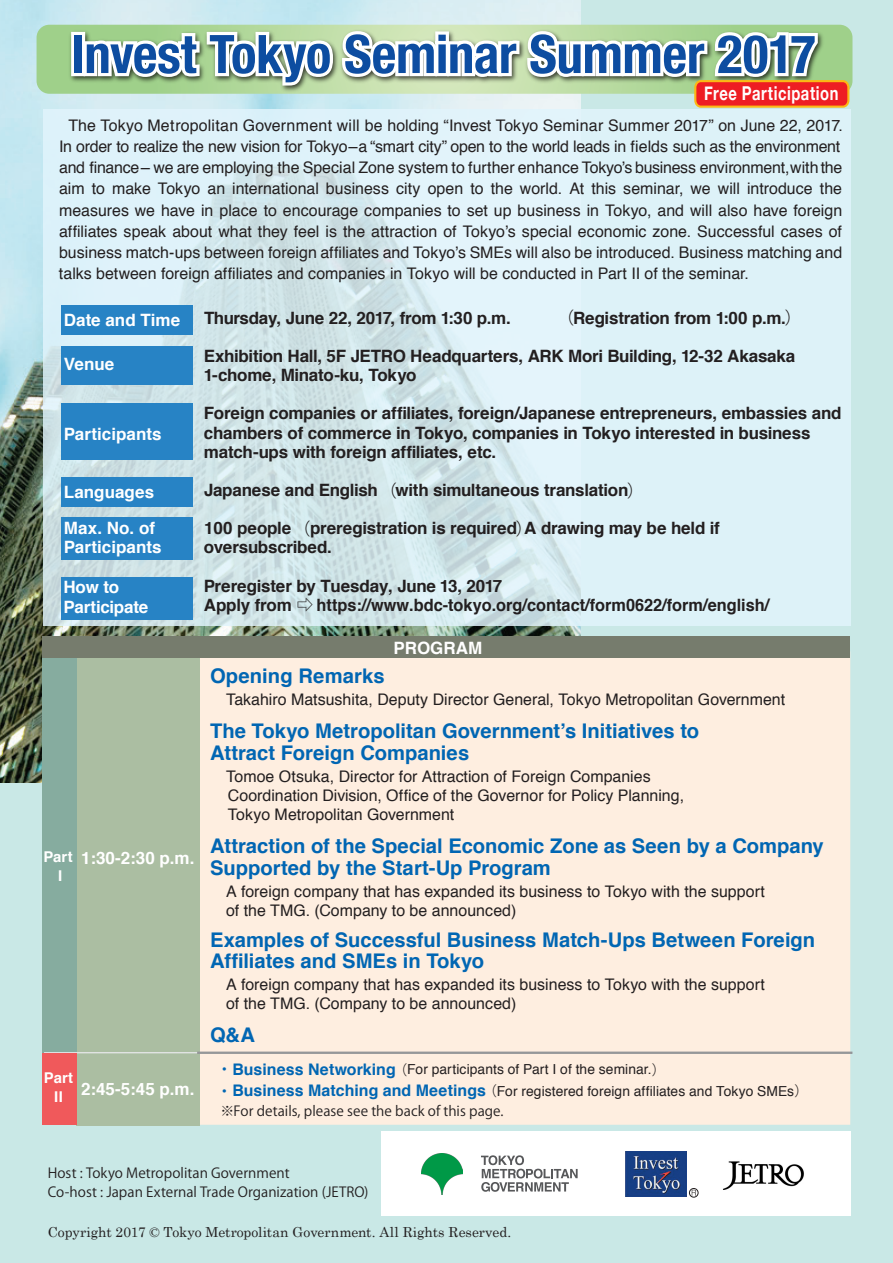
<style>
.page{position:relative;width:893px;height:1263px;background:#c9e8e6}
.page>*{position:absolute;margin:0;border:0;box-sizing:border-box;transform-origin:0 0}
.t1{font:700 condensed 53.1px "Helvetica Neue";letter-spacing:-.01em;color:#0d4da1}
.t2{font:700 20.25px/21.3px "Helvetica";color:#0166b3}
.t3{font:700 19.2px "Helvetica Neue";letter-spacing:.04em;color:#fff;scale:.77 1}
.t4{font:700 16.95px/19.2px "Helvetica";letter-spacing:-.015em;color:#231f20}
.t5{font:700 16.95px/36.2px "Helvetica";color:#fff}
.t6{font:15.9px/21.3px "Helvetica";color:#231f20}
.t7{font:700 14.85px/19.2px "Helvetica";letter-spacing:.01em;color:#fff;text-align:center}
.t8{font:13.8px/21.3px "Helvetica";letter-spacing:.005em;color:#231f20}
.t9{font:13.8px/19.2px "Koz Go Pro";letter-spacing:.005em;color:#231f20}
.t10{font:13.8px "Century";color:#231f20}
.s1{font-family:"Koz Go Pro";font-weight:400}
.s2{font-family:"Gothic MB101 Pro De"}
.s3{font-family:"Koz Go Pro";font-size:15.9px;color:#0166b3}
.s4{font-weight:700;font-size:15.9px;color:#0166b3}
.s5{font-family:"Koz Go Pro"}
</style>
<div class="page">
<img style="left:0;top:0;width:580px;height:783px">
<svg style="left:43px;top:109px;width:807px;height:516px;fill:#ddf2f8"></svg>
<div style="left:37px;top:25px;width:815px;height:69px;background:#9fd08a"></div>
<img style="left:64px;top:20px;width:766px;height:77px">
<div style="left:71px;top:32px;width:14px;height:44px;border:6px solid #fff"></div>
<div style="left:381px;top:1131px;width:470px;height:84px;background:#fff"></div>
<svg style="left:481px;top:1155px;width:97px;height:37px"></svg>
<img style="left:421px;top:1153px;width:41px;height:41px">
<img style="left:626px;top:1151px;width:60px;height:45px">
<svg style="left:692px;top:1190px;width:4px;height:5px"></svg>
<div style="left:689px;top:1188px;width:9px;height:9px;border:1px solid #231f20;border-radius:50%"></div>
<svg style="left:80px;top:28px;width:770px;height:81px;background:#d2d6c0"></svg>
<div style="left:61px;top:305px;width:132px;height:30px;background:#2783c5"></div>
<div style="left:61px;top:346px;width:132px;height:38px;background:#2783c5"></div>
<div style="left:61px;top:403px;width:132px;height:57px;background:#2783c5"></div>
<div style="left:61px;top:477px;width:132px;height:30px;background:#2783c5"></div>
<div style="left:61px;top:517px;width:132px;height:43px;background:#2783c5"></div>
<div style="left:61px;top:577px;width:132px;height:43px;background:#2783c5"></div>
<div style="left:42px;top:658px;width:808px;height:467px;background:#feeee0"></div>
<div style="left:76px;top:653px;width:123px;height:472px;background:#abbea2"></div>
<div style="left:42px;top:651px;width:34px;height:401px;background:#86ac9f"></div>
<div style="left:43px;top:637px;width:807px;height:21px;background:#767c6d"></div>
<hr style="left:197px;top:1052px;width:655px;height:2px;background:#939598">
<hr style="left:44px;top:1052px;width:153px;height:1px;background:#e6e7e9">
<div style="left:42px;top:1053px;width:34px;height:72px;background:#f0595b"></div>
<img style="left:723px;top:1161px;width:81px;height:29px">
<h1 class="t1" style="left:71px;top:22px;width:746px">Invest Tokyo Seminar Summer 2017</h1>
<p class="t3" style="left:704px;top:82px;width:176px">Free Participation</p>
<p class="t6" style="left:59px;top:115px;width:785px;text-indent:9px">The Tokyo Metropolitan Government will be holding “Invest Tokyo Seminar Summer 2017” on June 22, 2017.<br>In order to realize the new vision for Tokyo—a “smart city” open to the world leads in fields such as the environment and finance— we are employing the Special Zone system to further enhance Tokyo’s business environment,withthe aim to make Tokyo an international business city open to the world. At this seminar, we will introduce the measures we have in place to encourage companies to set up business in Tokyo, and will also have foreign affiliates speak about what they feel is the attraction of Tokyo’s special economic zone. Successful cases of business match-ups between foreign affiliates and Tokyo’s SMEs will also be introduced. Business matching and talks between foreign affiliates and companies in Tokyo will be conducted in Part II of the seminar.</p>
<p class="t4" style="left:204px;top:309px;width:308px">Thursday, June 22, 2017, from 1:30 p.m.</p>
<p class="t4" style="left:557px;top:309px;width:246px"><span class="s1">（</span>Registration from 1:00 p.m.<span class="s1">）</span></p>
<p class="t4" style="left:204px;top:347px;width:593px">Exhibition Hall, 5F JETRO Headquarters, ARK Mori Building, 12-32 Akasaka<br>1-chome, Minato-ku, Tokyo</p>
<p class="t4" style="left:204px;top:404px;width:639px">Foreign companies or affiliates, foreign/Japanese entrepreneurs, embassies and chambers of commerce in Tokyo, companies in Tokyo interested in business match-ups with foreign affiliates, etc.</p>
<p class="t4" style="left:204px;top:481px;width:441px">Japanese and English<span class="s1">（</span>with simultaneous translation<span class="s1">）</span></p>
<p class="t4" style="left:204px;top:519px;width:517px">100 people<span class="s1">（</span>preregistration is required<span class="s1">）</span>A drawing may be held if oversubscribed.</p>
<p class="t4" style="left:204px;top:576px;width:567px">Preregister by Tuesday, June 13, 2017<br>Apply from <span class="s2">⇨</span> https://www.bdc-tokyo.org/contact/form0622/form/english/</p>
<p class="t5" style="left:64px;top:302px;width:118px">Date and Time</p>
<p class="t5" style="left:64px;top:346px;width:52px">Venue</p>
<p class="t5" style="left:64px;top:417px;width:99px">Participants</p>
<p class="t5" style="left:64px;top:474px;width:93px">Languages<br>Max. No. of</p>
<p class="t5" style="left:64px;top:529px;width:99px">Participants</p>
<p class="t5" style="left:64px;top:578px;width:86px;line-height:19.2px">How to<br>Participate</p>
<p class="t7" style="left:43px;top:848px;width:31px">Part<br>I</p>
<p class="t5" style="left:81px;top:840px;width:115px">1:30-2:30 p.m.</p>
<p class="t7" style="left:44px;top:1068px;width:31px">Part<br>II</p>
<p class="t5" style="left:81px;top:1071px;width:115px">2:45-5:45 p.m.</p>
<p class="t5" style="left:393px;top:630px;width:90px">PROGRAM</p>
<p class="t2" style="left:210px;top:666px;width:176px">Opening Remarks</p>
<p class="t6" style="left:226px;top:689px;width:561px">Takahiro Matsushita, Deputy Director General, Tokyo Metropolitan Government</p>
<p class="t2" style="left:210px;top:721px;width:491px">The Tokyo Metropolitan Government’s Initiatives to<br>Attract Foreign Companies</p>
<p class="t6" style="left:226px;top:767px;width:460px;line-height:19px">Tomoe Otsuka, Director for Attraction of Foreign Companies<br>Coordination Division, Office of the Governor for Policy Planning,<br>Tokyo Metropolitan Government</p>
<p class="t2" style="left:210px;top:857px;width:342px">Supported by the Start-Up Program</p>
<p class="t6" style="left:226px;top:882px;width:540px;line-height:19.2px">A foreign company that has expanded its business to Tokyo with the support of the TMG. (Company to be announced)</p>
<p class="t2" style="left:210px;top:929px;width:607px">Examples of Successful Business Match-Ups Between Foreign<br>Affiliates and SMEs in Tokyo</p>
<p class="t2" style="left:210px;top:836px;width:615px">Attraction of the Special Economic Zone as Seen by a Company</p>
<p class="t6" style="left:226px;top:975px;width:540px;line-height:19.2px">A foreign company that has expanded its business to Tokyo with the support of the TMG. (Company to be announced)</p>
<p class="t2" style="left:210px;top:1025px;width:47px">Q&amp;A</p>
<p class="t8" style="left:216px;top:1059px;width:593px"><span class="s3">・</span><span class="s4">Business Networking</span> <span class="s5">（</span>For participants of Part I of the seminar.<span class="s5">）<br></span><span class="s3">・</span><span class="s4">Business Matching and Meetings</span><span class="s5">（</span>For registered foreign affiliates and Tokyo SMEs<span class="s5">）</span></p>
<p class="t9" style="left:220px;top:1102px;width:285px">※For details, please see the back of this page.</p>
<p class="t9" style="left:48px;top:1163px;width:322px">Host : Tokyo Metropolitan Government<br>Co-host : Japan External Trade Organization (JETRO)</p>
<p class="t10" style="left:48px;top:1221px;width:465px">Copyright 2017 © Tokyo Metropolitan Government. All Rights Reserved.</p>
</div>
